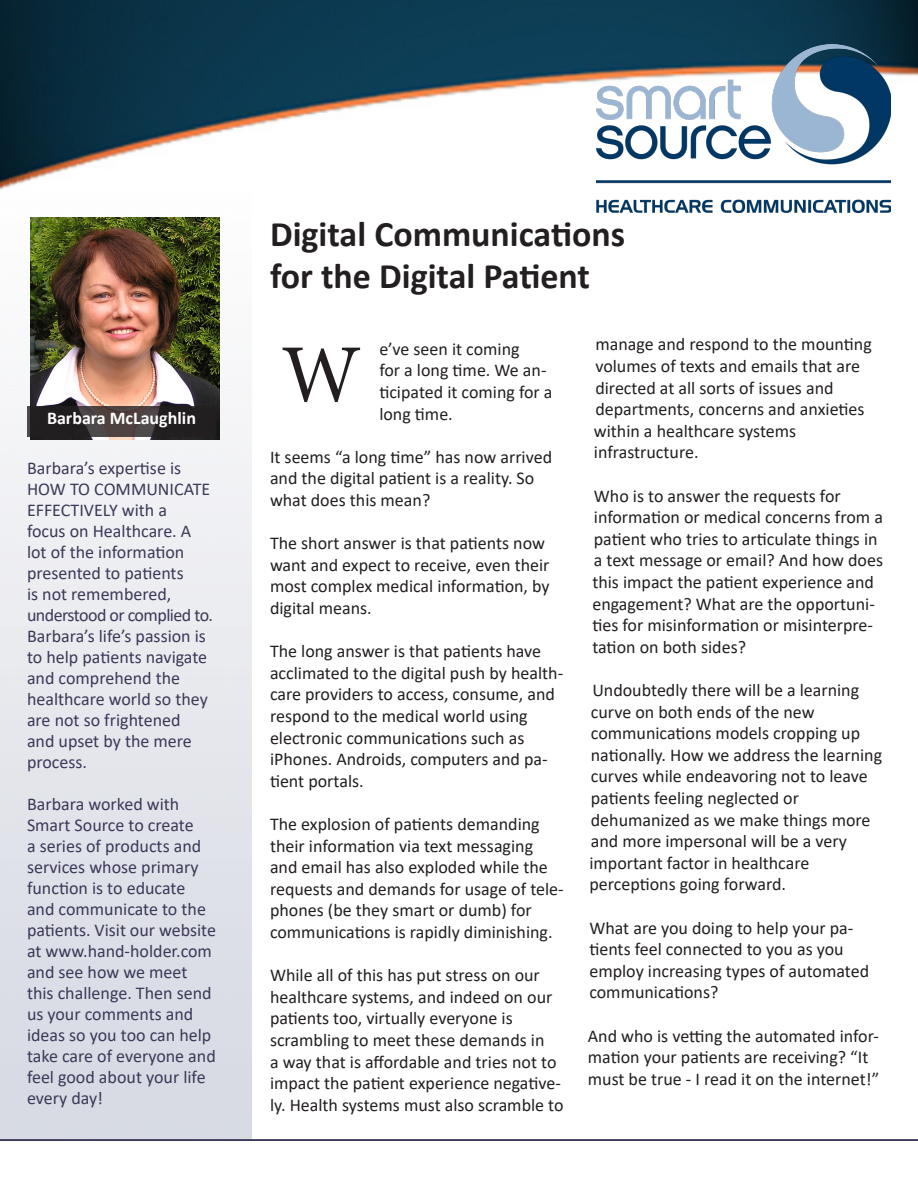
<style>
.page{position:relative;width:918px;height:1188px;background:#fff}
.page>*{position:absolute;margin:0;border:0;box-sizing:border-box;transform-origin:0 0}
.t1{font:82.5px "Minion Pro";color:#231f20}
.t2{font:700 36px "Calibri";color:#231f20}
.t3{font:18px/21.6px "Calibri";color:#231f20}
.t4{font:18px/21px "Calibri";color:#3b3958}
.t5{font:700 18px "Calibri";color:#fff}
</style>
<div class="page">
<img style="left:0;top:217px;width:252px;height:922px">
<img style="left:30px;top:217px;width:189px;height:222px">
<hr style="left:0;top:188px;width:918px;height:2px;background:#3b3958">
<hr style="left:0;top:1139px;width:918px;height:2px;background:#3b3958">
<svg style="left:27px;top:407px;width:189px;height:30px;background:#332d2d"></svg>
<img style="left:0;top:0;width:918px;height:189px">
<img style="left:596px;top:45px;width:295px;height:167px">
<p class="t5" style="left:47px;top:406px;width:151px">Barbara McLaughlin</p>
<p class="t4" style="left:27px;top:457px;width:188px">Barbara’s expertise is<br>HOW TO COMMUNICATE<br>EFFECTIVELY with a<br>focus on Healthcare. A lot of the information presented to patients<br>is not remembered, understood or complied to.</p>
<p class="t4" style="left:27px;top:625px;width:183px">Barbara’s life’s passion is to help patients navigate and comprehend the healthcare world so they are not so frightened and upset by the mere process.</p>
<p class="t4" style="left:27px;top:793px;width:191px">Barbara worked with<br>Smart Source to create<br>a series of products and services whose primary function is to educate and communicate to the patients. Visit our website at www.hand-holder.com and see how we meet this challenge. Then send us your comments and ideas so you too can help take care of everyone and feel good about your life every day!</p>
<p class="t2" style="left:270px;top:209px;width:357px">Digital Communications</p>
<p class="t2" style="left:270px;top:251px;width:322px">for the Digital Patient</p>
<p class="t3" style="left:379px;top:338px;width:142px">e’ve seen it coming</p>
<p class="t3" style="left:379px;top:359px;width:175px">for a long time. We an&shy;ticipated it coming for a long time.</p>
<p class="t3" style="left:270px;top:446px;width:284px">It seems “a long time” has now arrived and the digital patient is a reality. So what does this mean?</p>
<p class="t3" style="left:270px;top:532px;width:281px">The short answer is that patients now want and expect to receive, even their most complex medical information, by digital means.</p>
<p class="t3" style="left:270px;top:640px;width:295px">The long answer is that patients have acclimated to the digital push by health&shy;care providers to access, consume, and respond to the medical world using</p>
<p class="t3" style="left:270px;top:726px;width:256px">electronic communications such as</p>
<p class="t3" style="left:270px;top:748px;width:279px">iPhones. Androids, computers and pa&shy;tient portals.</p>
<p class="t3" style="left:270px;top:813px;width:295px">The explosion of patients demanding their information via text messaging and email has also exploded while the requests and demands for usage of tele&shy;phones (be they smart or dumb) for</p>
<p class="t3" style="left:270px;top:921px;width:284px">communications is rapidly diminishing.</p>
<p class="t3" style="left:270px;top:964px;width:284px">While all of this has put stress on our healthcare systems, and indeed on our patients too, virtually everyone is</p>
<p class="t3" style="left:270px;top:1029px;width:295px">scrambling to meet these demands in<br>a way that is affordable and tries not to impact the patient experience negative&shy;ly. Health systems must also scramble to</p>
<p class="t1" style="left:281px;top:320px;width:82px">W</p>
<p class="t3" style="left:595px;top:333px;width:278px">manage and respond to the mounting volumes of texts and emails that are directed at all sorts of issues and</p>
<p class="t3" style="left:594px;top:398px;width:272px">departments, concerns and anxieties within a healthcare systems</p>
<p class="t3" style="left:594px;top:441px;width:106px">infrastructure.</p>
<p class="t3" style="left:592px;top:484px;width:292px">Who is to answer the requests for information or medical concerns from a patient who tries to articulate things in a text message or email? And how does this impact the patient experience and engagement? What are the opportuni&shy;ties for misinformation or misinterpre&shy;tation on both sides?</p>
<p class="t3" style="left:591px;top:679px;width:270px">Undoubtedly there will be a learning curve on both ends of the new</p>
<p class="t3" style="left:591px;top:722px;width:293px">communications models cropping up nationally. How we address the learning curves while endeavoring not to leave patients feeling neglected or</p>
<p class="t3" style="left:591px;top:808px;width:281px">dehumanized as we make things more and more impersonal will be a very</p>
<p class="t3" style="left:589px;top:852px;width:222px">important factor in healthcare</p>
<p class="t3" style="left:589px;top:873px;width:198px">perceptions going forward.</p>
<p class="t3" style="left:589px;top:916px;width:281px">What are you doing to help your pa&shy;tients feel connected to you as you employ increasing types of automated communications?</p>
<p class="t3" style="left:588px;top:1024px;width:293px">And who is vetting the automated infor&shy;mation your patients are receiving? “It must be true - I read it on the internet!”</p>
</div>
